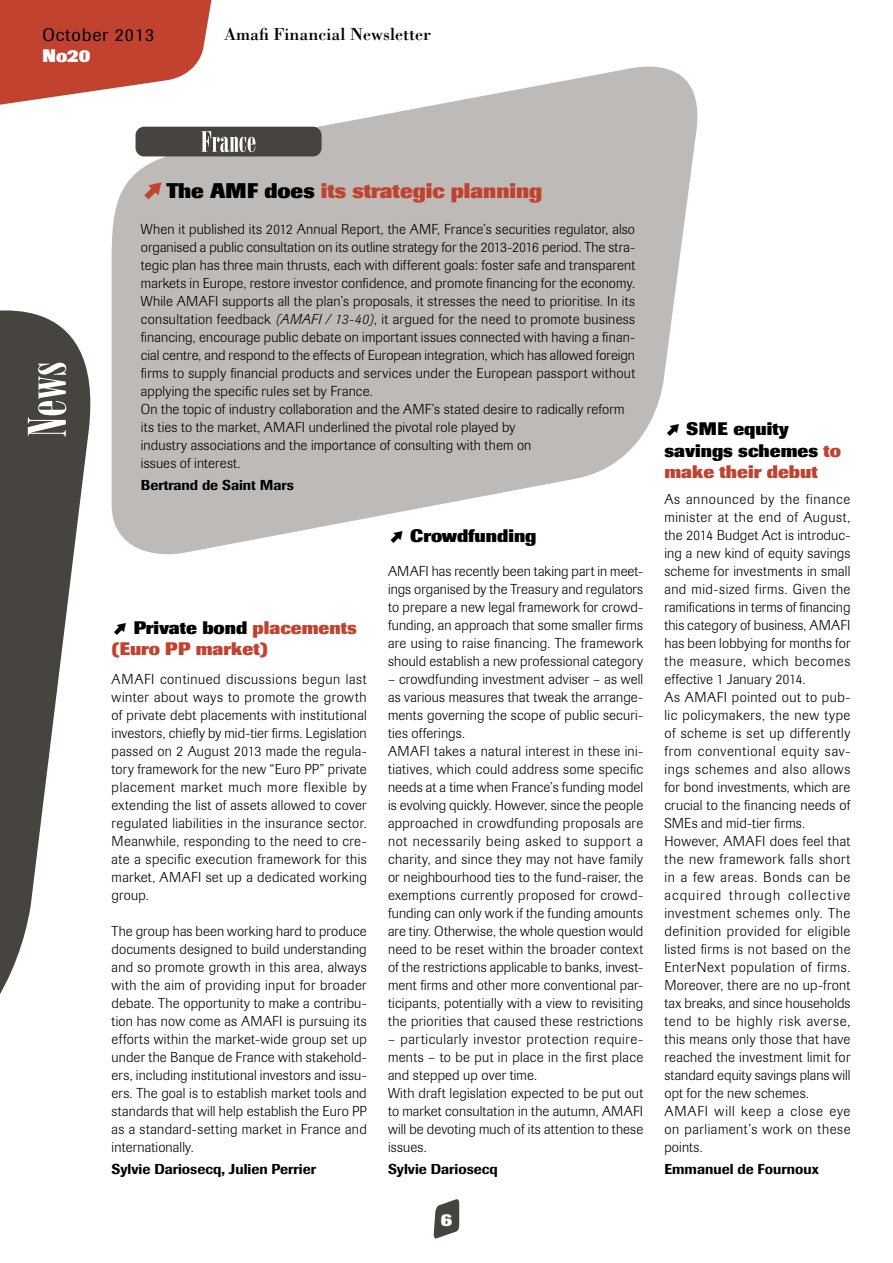
<style>
.page{position:relative;width:893px;height:1263px;background:#fff}
.page>*{position:absolute;margin:0;border:0;box-sizing:border-box;transform-origin:0 0}
.t1{font:52.5px "Bodoni Poster Compressed";color:#fff}
.t2{font:800 21px "Imago";color:#c0422f}
.t3{font:800 18px/21.6px "Imago";color:#000}
.t4{font:800 18px/21.6px "Imago";color:#c0422f}
.t5{font:18px "Bodoni";color:#000}
.t6{font:18px "Imago";letter-spacing:.05em;color:#000}
.t7{font:800 18px "Imago";color:#fff}
.t8{font:300 14.25px/18px "Imago";letter-spacing:.02em;color:#000}
.t9{font:500 14.25px "Imago";color:#000}
.s1{font-family:"Zeal";font-weight:400;font-size:25.5px}
.s2{color:#000}
.s3{font-style:italic}
.s4{font-family:"Zeal";font-weight:400;color:#000}
.s5{font-family:"Zeal";font-weight:400}
.s6{color:#c0422f}
</style>
<div class="page">
<svg style="left:433px;top:1199px;width:26px;height:40px"></svg>
<div style="left:0;top:0;width:212px;height:105px;background:#c0422f"></div>
<svg style="left:0;top:310px;width:91px;height:684px;fill:#47443f"></svg>
<svg style="left:112px;top:51px;width:586px;height:504px;fill:#bebab8"></svg>
<div style="left:136px;top:127px;width:186px;height:29px;background:#47443f;border-radius:9px"></div>
<svg style="left:201px;top:131px;width:54px;height:21px"></svg>
<p class="t6" style="left:43px;top:24px;width:113px">October 2013</p>
<p class="t5" style="left:224px;top:23px;width:209px">Amafi Financial Newsletter</p>
<p class="t7" style="left:43px;top:45px;width:50px">No20</p>
<h1 class="t1" style="left:17px;top:437px;width:77px;rotate:-90deg">News</h1>
<h2 class="t2" style="left:141px;top:178px;width:403px"><span class="s1">j</span><span class="s2">The AMF does</span> its strategic planning</h2>
<p class="t8" style="left:141px;top:220px;width:496px">When it published its 2012 Annual Report, the AMF, France’s securities regulator, also organised a public consultation on its outline strategy for the 2013-2016 period. The stra&shy;tegic plan has three main thrusts, each with different goals: foster safe and transparent markets in Europe, restore investor confidence, and promote financing for the economy.<br>While AMAFI supports all the plan’s proposals, it stresses the need to prioritise. In its consultation feedback <span class="s3">(AMAFI / 13-40)</span>, it argued for the need to promote business financing, encourage public debate on important issues connected with having a finan&shy;cial centre, and respond to the effects of European integration, which has allowed foreign firms to supply financial products and services under the European passport without applying the specific rules set by France.<br>On the topic of industry collaboration and the AMF’s stated desire to radically reform its ties to the market, AMAFI underlined the pivotal role played by<br>industry associations and the importance of consulting with them on<br>issues of interest.</p>
<p class="t9" style="left:141px;top:477px;width:155px">Bertrand de Saint Mars</p>
<p class="t4" style="left:112px;top:617px;width:247px"><span class="s4">j</span> <span class="s2">Private bond</span> placements (Euro PP market)</p>
<p class="t8" style="left:112px;top:670px;width:257px;text-align:justify">AMAFI continued discussions begun last winter about ways to promote the growth of private debt placements with institutional investors, chiefly by mid-tier firms. Legislation passed on 2 August 2013 made the regula&shy;tory framework for the new “Euro PP” private placement market much more flexible by extending the list of assets allowed to cover regulated liabilities in the insurance sector.<br>Meanwhile, responding to the need to cre&shy;ate a specific execution framework for this market, AMAFI set up a dedicated working group.</p>
<p class="t8" style="left:112px;top:922px;width:257px;text-align:justify">The group has been working hard to produce documents designed to build understanding and so promote growth in this area, always with the aim of providing input for broader debate. The opportunity to make a contribu&shy;tion has now come as AMAFI is pursuing its efforts within the market-wide group set up under the Banque de France with stakehold&shy;ers, including institutional investors and issu&shy;ers. The goal is to establish market tools and standards that will help establish the Euro PP as a standard-setting market in France and internationally.</p>
<p class="t9" style="left:112px;top:1161px;width:206px">Sylvie Dariosecq, Julien Perrier</p>
<p class="t3" style="left:388px;top:525px;width:150px"><span class="s5">j</span> Crowdfunding</p>
<p class="t8" style="left:388px;top:562px;width:257px;text-align:justify">AMAFI has recently been taking part in meet&shy;ings organised by the Treasury and regulators to prepare a new legal framework for crowd&shy;funding, an approach that some smaller firms are using to raise financing. The framework should establish a new professional category</p>
<p class="t8" style="left:388px;top:670px;width:257px">– crowdfunding investment adviser – as well as various measures that tweak the arrange&shy;ments governing the scope of public securi&shy;ties offerings.<br>AMAFI takes a natural interest in these ini&shy;tiatives, which could address some specific needs at a time when France’s funding model is evolving quickly. However, since the people approached in crowdfunding proposals are not necessarily being asked to support a charity, and since they may not have family or neighbourhood ties to the fund-raiser, the exemptions currently proposed for crowd&shy;funding can only work if the funding amounts are tiny. Otherwise, the whole question would need to be reset within the broader context of the restrictions applicable to banks, invest&shy;ment firms and other more conventional par&shy;ticipants, potentially with a view to revisiting the priorities that caused these restrictions</p>
<p class="t8" style="left:388px;top:1030px;width:257px">– particularly investor protection require&shy;ments – to be put in place in the first place and stepped up over time.<br>With draft legislation expected to be put out to market consultation in the autumn, AMAFI will be devoting much of its attention to these issues.</p>
<p class="t9" style="left:388px;top:1161px;width:111px">Sylvie Dariosecq</p>
<p class="t7" style="left:441px;top:1209px;width:13px">6</p>
<p class="t3" style="left:664px;top:418px;width:178px"><span class="s5">j</span> SME equity savings schemes <span class="s6">to make their debut</span></p>
<p class="t8" style="left:664px;top:490px;width:188px">As announced by the finance minister at the end of August, the 2014 Budget Act is introduc&shy;ing a new kind of equity savings scheme for investments in small and mid-sized firms. Given the ramifications in terms of financing this category of business, AMAFI has been lobbying for months for the measure, which becomes effective 1 January 2014.<br>As AMAFI pointed out to pub&shy;lic policymakers, the new type of scheme is set up differently from conventional equity sav&shy;ings schemes and also allows for bond investments, which are crucial to the financing needs of<br>SMEs and mid-tier firms.<br>However, AMAFI does feel that the new framework falls short in a few areas. Bonds can be acquired through collective investment schemes only. The definition provided for eligible listed firms is not based on the<br>EnterNext population of firms.<br>Moreover, there are no up-front tax breaks, and since households tend to be highly risk averse, this means only those that have reached the investment limit for standard equity savings plans will opt for the new schemes.<br>AMAFI will keep a close eye on parliament’s work on these points.</p>
<p class="t9" style="left:664px;top:1161px;width:156px">Emmanuel de Fournoux</p>
</div>
